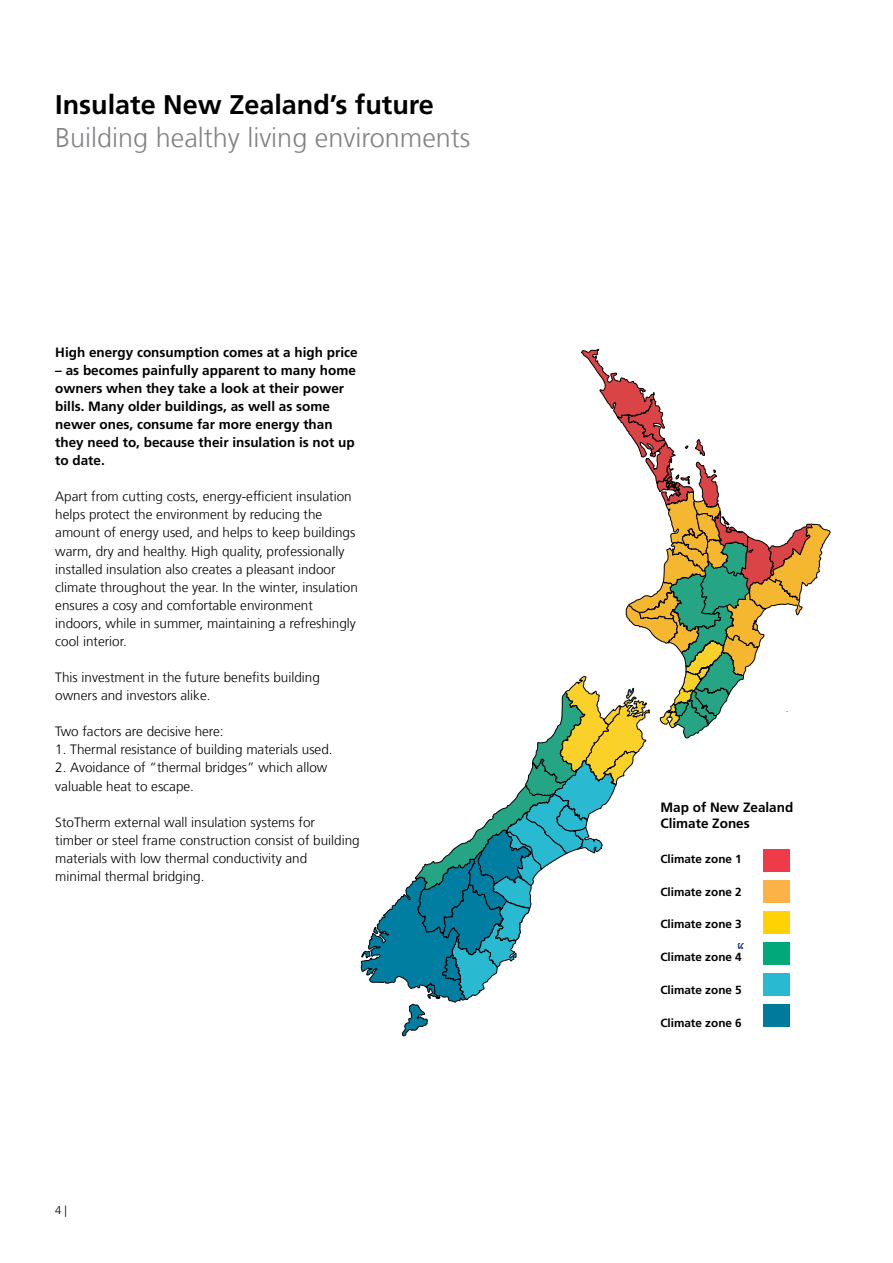
<style>
.page{position:relative;width:893px;height:1263px;background:#fff}
.page>*{position:absolute;margin:0;border:0;box-sizing:border-box;transform-origin:0 0}
.t1{font:300 27px "Sto Frutiger";color:#808285}
.t2{font:700 27px "Sto Frutiger";color:#000}
.t3{font:300 13.5px/18.1px "Sto Frutiger";color:#000}
.t4{font:700 13.5px/18.1px "Sto Frutiger";color:#000}
.t5{font:700 11.7px "Sto Frutiger";color:#000}
.t6{font:300 11.25px "Sto Frutiger";color:#000}
</style>
<div class="page">
<svg style="left:360px;top:348px;width:471px;height:689px"></svg>
<div style="left:291px;top:310px;width:219px;height:319px;background:#fff"></div>
<div style="left:690px;top:871px;width:65px;height:72px;background:#fff"></div>
<div style="left:763px;top:849px;width:27px;height:22px;background:#ef3a49"></div>
<div style="left:763px;top:880px;width:27px;height:22px;background:#fcb247"></div>
<div style="left:763px;top:911px;width:27px;height:22px;background:#ffd203"></div>
<div style="left:763px;top:942px;width:27px;height:22px;background:#00a977"></div>
<div style="left:763px;top:974px;width:27px;height:22px;background:#29b9d1"></div>
<div style="left:763px;top:1005px;width:27px;height:22px;background:#007a9b"></div>
<h1 class="t2" style="left:55px;top:89px;width:380px">Insulate New Zealand’s future</h1>
<h1 class="t1" style="left:55px;top:122px;width:417px">Building healthy living environments</h1>
<p class="t4" style="left:55px;top:343px;width:304px">High energy consumption comes at a high price</p>
<p class="t4" style="left:55px;top:361px;width:302px">– as becomes painfully apparent to many home owners when they take a look at their power bills. Many older buildings, as well as some newer ones, consume far more energy than they need to, because their insulation is not up to date.</p>
<p class="t3" style="left:55px;top:488px;width:304px">Apart from cutting costs, energy-efficient insulation helps protect the environment by reducing the amount of energy used, and helps to keep buildings warm, dry and healthy. High quality, professionally installed insulation also creates a pleasant indoor climate throughout the year. In the winter, insulation ensures a cosy and comfortable environment indoors, while in summer, maintaining a refreshingly cool interior.</p>
<p class="t3" style="left:55px;top:668px;width:266px">This investment in the future benefits building owners and investors alike.</p>
<p class="t3" style="left:55px;top:723px;width:170px">Two factors are decisive here:</p>
<p class="t3" style="left:55px;top:741px;width:279px">1. Thermal resistance of building materials used.</p>
<p class="t3" style="left:55px;top:759px;width:274px">2. Avoidance of “thermal bridges” which allow valuable heat to escape.</p>
<p class="t3" style="left:55px;top:813px;width:306px">StoTherm external wall insulation systems for<br>timber or steel frame construction consist of building materials with low thermal conductivity and<br>minimal thermal bridging.</p>
<p class="t6" style="left:55px;top:1204px;width:13px">4 |</p>
<p class="t4" style="left:660px;top:799px;width:134px;line-height:16.5px">Map of New Zealand<br>Climate Zones</p>
<p class="t5" style="left:660px;top:852px;width:83px">Climate zone 1</p>
<p class="t5" style="left:660px;top:885px;width:83px">Climate zone 2</p>
<p class="t5" style="left:660px;top:917px;width:83px">Climate zone 3</p>
<p class="t5" style="left:660px;top:950px;width:83px">Climate zone 4</p>
<p class="t5" style="left:660px;top:983px;width:83px">Climate zone 5</p>
<p class="t5" style="left:660px;top:1016px;width:83px">Climate zone 6</p>
</div>
